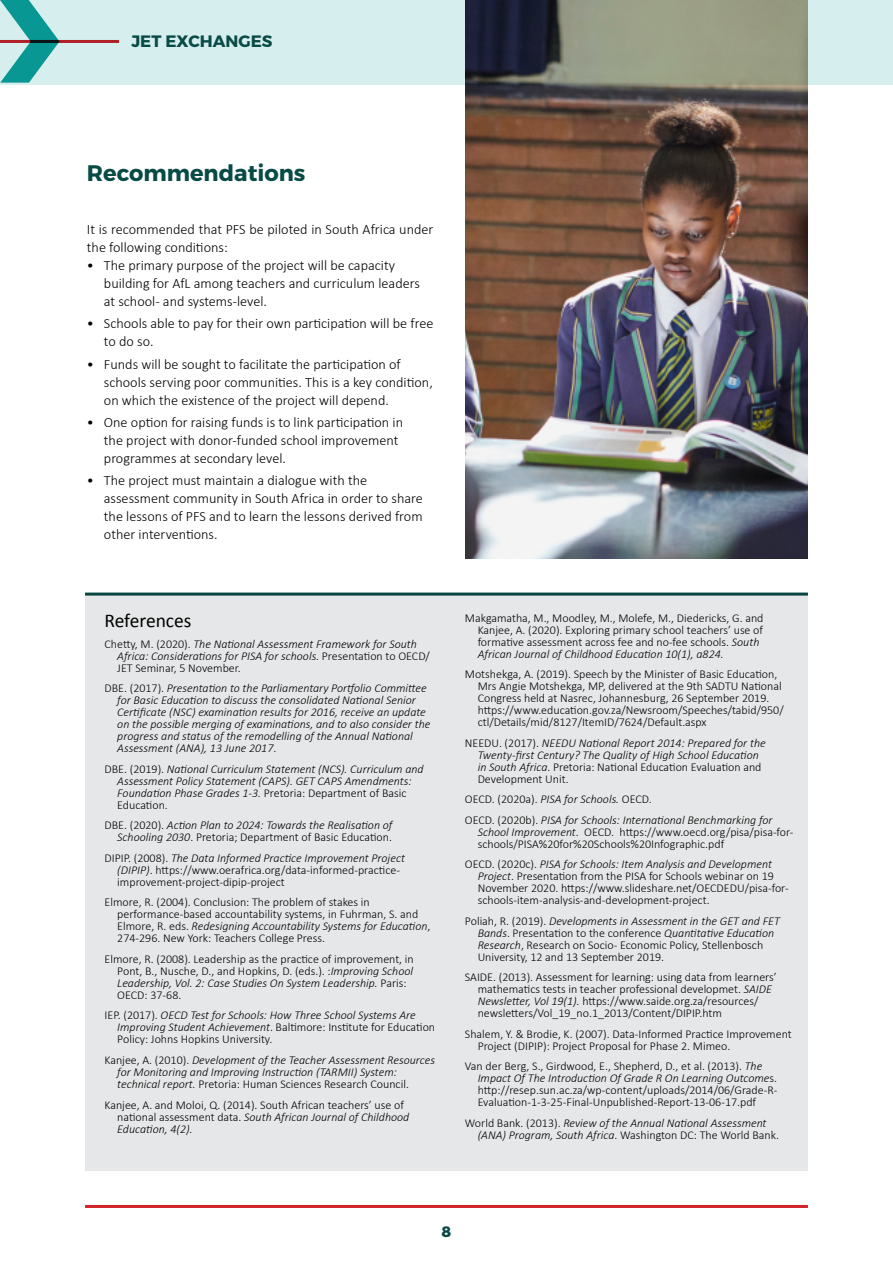
<style>
.page{position:relative;width:893px;height:1263px;background:#fff}
.page>*{position:absolute;margin:0;border:0;box-sizing:border-box;transform-origin:0 0}
.Heading_2{font:700 22.5px "Montserrat";color:#084a45}
.Paragraph_Style_3{font:19.5px "Calibri";color:#000}
.t1{font:700 16.5px "Montserrat";color:#084a45}
.t2{font:800 15px "Montserrat";color:#084a45}
.t3{font:300 14.25px/18px "Calibri";color:#000}
.Paragraph_Style_3-2{font:300 12px/12px "Calibri";color:#000}
.Paragraph_Style_3-3{font:italic 300 12px/12px "Calibri";color:#000}
.s1{font-style:normal}
.s2{font-style:italic}
</style>
<div class="page">
<div style="left:0;top:0;width:893px;height:85px;background:#d6eeed"></div>
<hr style="left:85px;top:1205px;width:723px;height:3px;background:#d12429">
<svg style="left:0;top:0;width:59px;height:83px"></svg>
<hr style="left:0;top:40px;width:119px;height:3px;background:#d12429">
<div style="left:85px;top:594px;width:723px;height:576px;background:#e6e7e8"></div>
<img style="left:465px;top:0;width:342px;height:558px">
<hr style="left:85px;top:592px;width:723px;height:3px;background:#084a45">
<h3 class="t1" style="left:131px;top:31px;width:142px">JET EXCHANGES</h3>
<p class="Heading_2" style="left:87px;top:159px;width:220px">Recommendations</p>
<p class="t3" style="left:87px;top:220px;width:348px">It is recommended that PFS be piloted in South Africa under the following conditions:</p>
<p class="t3" style="left:104px;top:256px;width:317px;text-indent:-17px">• The primary purpose of the project will be capacity building for AfL among teachers and curriculum leaders at school- and systems-level.</p>
<p class="t3" style="left:104px;top:314px;width:331px;text-indent:-17px">• Schools able to pay for their own participation will be free to do so.</p>
<p class="t3" style="left:104px;top:355px;width:330px;text-indent:-17px">• Funds will be sought to facilitate the participation of schools serving poor communities. This is a key condition, on which the existence of the project will depend.</p>
<p class="t3" style="left:104px;top:413px;width:301px;text-indent:-17px">• One option for raising funds is to link participation in the project with donor-funded school improvement programmes at secondary level.</p>
<p class="t3" style="left:104px;top:471px;width:320px;text-indent:-17px">• The project must maintain a dialogue with the assessment community in South Africa in order to share the lessons of PFS and to learn the lessons derived from other interventions.</p>
<p class="Paragraph_Style_3" style="left:105px;top:609px;width:89px">References</p>
<p class="Paragraph_Style_3-3" style="left:117px;top:638px;width:314px;text-indent:-13px"><span class="s1">Chetty, M. (2020).</span> The National Assessment Framework for South<br>Africa: Considerations for PISA for schools. <span class="s1">Presentation to OECD/<br>JET Seminar, 5 November.</span></p>
<p class="Paragraph_Style_3-3" style="left:117px;top:682px;width:315px;text-indent:-13px"><span class="s1">DBE. (2017).</span> Presentation to the Parliamentary Portfolio Committee for Basic Education to discuss the consolidated National Senior Certificate (NSC) examination results for 2016, receive an update on the possible merging of examinations, and to also consider the progress and status of the remodelling of the Annual National Assessment (ANA), 13 June 2017<span class="s1">.</span></p>
<p class="Paragraph_Style_3-3" style="left:117px;top:763px;width:308px;text-indent:-13px"><span class="s1">DBE. (2019).</span> National Curriculum Statement (NCS). Curriculum and Assessment Policy Statement (CAPS). GET CAPS Amendments:<br>Foundation Phase Grades 1-3. <span class="s1">Pretoria: Department of Basic Education.</span></p>
<p class="Paragraph_Style_3-3" style="left:105px;top:819px;width:289px;text-align:right"><span class="s1">DBE. (2020).</span> Action Plan to 2024: Towards the Realisation of<br>Schooling 2030<span class="s1">. Pretoria; Department of Basic Education.</span></p>
<p class="Paragraph_Style_3-2" style="left:117px;top:852px;width:289px;text-indent:-13px">DIPIP. (2008). <span class="s2">The Data Informed Practice Improvement Project (DIPIP)</span>. https://www.oerafrica.org/data-informed-practice&shy;improvement-project-dipip-project</p>
<p class="Paragraph_Style_3-2" style="left:117px;top:896px;width:315px;text-indent:-13px">Elmore, R. (2004). Conclusion: The problem of stakes in performance-based accountability systems, in Fuhrman, S. and Elmore, R. eds. <span class="s2">Redesigning Accountability Systems for Education</span>, 274-296. New York: Teachers College Press.</p>
<p class="Paragraph_Style_3-2" style="left:117px;top:953px;width:298px;text-indent:-13px">Elmore, R. (2008). Leadership as the practice of improvement, in Pont, B., Nusche, D., and Hopkins, D. (eds.). :<span class="s2">Improving School Leadership, Vol. 2: Case Studies On System Leadership.</span> Paris:<br>OECD: 37-68.</p>
<p class="Paragraph_Style_3-2" style="left:117px;top:1009px;width:319px;text-indent:-13px">IEP. (2017). <span class="s2">OECD Test for Schools: How Three School Systems Are<br>Improving Student Achievement</span>. Baltimore: Institute for Education<br>Policy: Johns Hopkins University.</p>
<p class="Paragraph_Style_3-3" style="left:117px;top:1054px;width:319px;text-indent:-13px"><span class="s1">Kanjee, A. (2010).</span> Development of the Teacher Assessment Resources for Monitoring and Improving Instruction (TARMII) System: technical report. <span class="s1">Pretoria: Human Sciences Research Council.</span></p>
<p class="Paragraph_Style_3-2" style="left:117px;top:1098px;width:294px;text-indent:-13px">Kanjee, A. and Moloi, Q. (2014). South African teachers’ use of national assessment data. <span class="s2">South African Journal of Childhood<br>Education, 4(2).</span></p>
<p class="Paragraph_Style_3-2" style="left:478px;top:612px;width:287px;text-indent:-13px">Makgamatha, M., Moodley, M., Molefe, M., Diedericks, G. and Kanjee, A. (2020). Exploring primary school teachers’ use of formative assessment across fee and no-fee schools. <span class="s2">South African Journal of Childhood Education 10(1), a824.</span></p>
<p class="Paragraph_Style_3-2" style="left:478px;top:668px;width:307px;text-indent:-13px">Motshekga, A. (2019). Speech by the Minister of Basic Education, Mrs Angie Motshekga, MP, delivered at the 9th SADTU National Congress held at Nasrec, Johannesburg, 26 September 2019. https://www.education.gov.za/Newsroom/Speeches/tabid/950/ ctl/Details/mid/8127/ItemID/7624/Default.aspx</p>
<p class="Paragraph_Style_3-3" style="left:478px;top:737px;width:290px;text-indent:-13px"><span class="s1">NEEDU. (2017).</span> NEEDU National Report 2014: Prepared for the Twenty-first Century? The Quality of High School Education in South Africa<span class="s1">. Pretoria: National Education Evaluation and Development Unit.</span></p>
<p class="Paragraph_Style_3-2" style="left:465px;top:793px;width:188px">OECD. (2020a). <span class="s2">PISA for Schools.</span> OECD.</p>
<p class="Paragraph_Style_3-2" style="left:478px;top:814px;width:317px;text-indent:-13px">OECD. (2020b). <span class="s2">PISA for Schools: International Benchmarking for<br>School Improvement</span>. OECD. https://www.oecd.org/pisa/pisa-for&shy;schools/PISA%20for%20Schools%20Infographic.pdf</p>
<p class="Paragraph_Style_3-2" style="left:478px;top:858px;width:312px;text-indent:-13px">OECD. (2020c). <span class="s2">PISA for Schools: Item Analysis and Development Project</span>. Presentation from the PISA for Schools webinar on 19<br>November 2020. https://www.slideshare.net/OECDEDU/pisa-for&shy;schools-item-analysis-and-development-project.</p>
<p class="Paragraph_Style_3-2" style="left:478px;top:915px;width:304px;text-indent:-13px">Poliah, R. (2019). <span class="s2">Developments in Assessment in the GET and FET Bands</span>. Presentation to the conference <span class="s2">Quantitative Education Research</span>, Research on Socio- Economic Policy, Stellenbosch University, 12 and 13 September 2019.</p>
<p class="Paragraph_Style_3-2" style="left:478px;top:971px;width:301px;text-indent:-13px">SAIDE. (2013). Assessment for learning: using data from learners’ mathematics tests in teacher professional developmet. <span class="s2">SAIDE Newsletter, Vol 19(1).</span> https://www.saide.org.za/resources/ newsletters/Vol_19_no.1_2013/Content/DIPIP.htm</p>
<p class="Paragraph_Style_3-2" style="left:478px;top:1028px;width:316px;text-indent:-13px">Shalem, Y. &amp; Brodie, K. (2007). Data-Informed Practice Improvement<br>Project (DIPIP): Project Proposal for Phase 2. Mimeo.</p>
<p class="Paragraph_Style_3-2" style="left:478px;top:1060px;width:301px;text-indent:-13px">Van der Berg, S., Girdwood, E., Shepherd, D., et al. (2013). <span class="s2">The Impact Of The Introduction Of Grade R On Learning Outcome</span>s. http://resep.sun.ac.za/wp-content/uploads/2014/06/Grade-R-Evaluation-1-3-25-Final-Unpublished-Report-13-06-17.pdf</p>
<p class="Paragraph_Style_3-3" style="left:478px;top:1117px;width:303px;text-indent:-13px"><span class="s1">World Bank. (2013).</span> Review of the Annual National Assessment (ANA) Program, South Africa<span class="s1">. Washington DC: The World Bank.</span></p>
<p class="t2" style="left:442px;top:1223px;width:11px">8</p>
</div>
